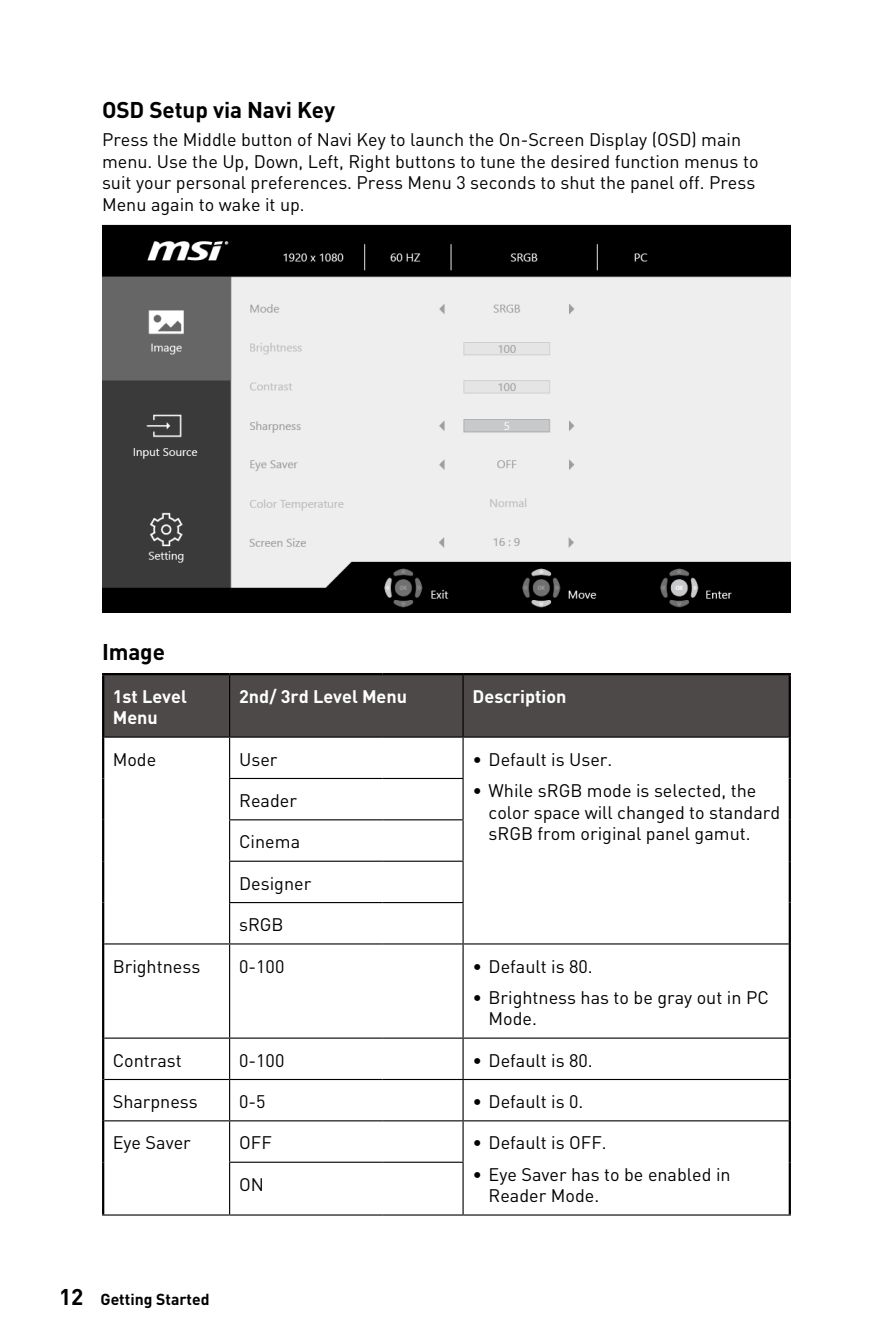
<style>
.page{position:relative;width:893px;height:1340px;background:#fff}
.page>*{position:absolute;margin:0;border:0;box-sizing:border-box;transform-origin:0 0}
.Title_3{font:700 22.5px "MSI Din Pro Noto CJK";letter-spacing:-.005em;color:#000}
.Text{font:18px/21.6px "MSI Din Pro Noto CJK";color:#000}
.Table_Head{font:700 18px/21.6px "MSI Din Pro Noto CJK";color:#fff}
.t1{font:700 15.75px "MSI Din Pro Noto CJK";color:#000}
.s1{font-weight:700}
.s2{font-size:22.5px}
</style>
<div class="page">
<img style="left:102px;top:224px;width:689px;height:388px">
<div style="left:104px;top:675px;width:685px;height:61px;background:#4c4948"></div>
<hr style="left:229px;top:737px;width:1px;height:41px;background:#000">
<hr style="left:462px;top:737px;width:2px;height:41px;background:#000">
<hr style="left:229px;top:778px;width:154px;height:1px;background:#000">
<hr style="left:229px;top:779px;width:1px;height:40px;background:#000">
<hr style="left:383px;top:778px;width:81px;height:1px;background:#000">
<hr style="left:462px;top:779px;width:2px;height:40px;background:#000">
<hr style="left:229px;top:819px;width:154px;height:1px;background:#000">
<hr style="left:229px;top:820px;width:1px;height:40px;background:#000">
<hr style="left:383px;top:819px;width:81px;height:1px;background:#000">
<hr style="left:462px;top:820px;width:2px;height:40px;background:#000">
<hr style="left:229px;top:860px;width:154px;height:1px;background:#000">
<hr style="left:229px;top:861px;width:1px;height:41px;background:#000">
<hr style="left:383px;top:860px;width:81px;height:1px;background:#000">
<hr style="left:462px;top:861px;width:2px;height:41px;background:#000">
<hr style="left:229px;top:902px;width:154px;height:1px;background:#000">
<hr style="left:229px;top:903px;width:1px;height:40px;background:#000">
<hr style="left:383px;top:902px;width:81px;height:1px;background:#000">
<hr style="left:462px;top:903px;width:2px;height:40px;background:#000">
<hr style="left:104px;top:943px;width:126px;height:1px;background:#000">
<hr style="left:230px;top:943px;width:153px;height:1px;background:#000">
<hr style="left:229px;top:944px;width:1px;height:93px;background:#000">
<hr style="left:383px;top:943px;width:80px;height:1px;background:#000">
<hr style="left:463px;top:943px;width:326px;height:1px;background:#000">
<hr style="left:462px;top:944px;width:2px;height:93px;background:#000">
<hr style="left:104px;top:1037px;width:126px;height:1px;background:#000">
<hr style="left:230px;top:1037px;width:153px;height:1px;background:#000">
<hr style="left:229px;top:1038px;width:1px;height:40px;background:#000">
<hr style="left:383px;top:1037px;width:80px;height:1px;background:#000">
<hr style="left:463px;top:1037px;width:326px;height:1px;background:#000">
<hr style="left:462px;top:1038px;width:2px;height:40px;background:#000">
<hr style="left:104px;top:1078px;width:126px;height:2px;background:#000">
<hr style="left:230px;top:1078px;width:153px;height:2px;background:#000">
<hr style="left:229px;top:1080px;width:1px;height:40px;background:#000">
<hr style="left:383px;top:1078px;width:80px;height:2px;background:#000">
<hr style="left:463px;top:1078px;width:326px;height:2px;background:#000">
<hr style="left:462px;top:1080px;width:2px;height:40px;background:#000">
<hr style="left:104px;top:1120px;width:126px;height:1px;background:#000">
<hr style="left:230px;top:1120px;width:153px;height:1px;background:#000">
<hr style="left:229px;top:1121px;width:1px;height:40px;background:#000">
<hr style="left:383px;top:1120px;width:80px;height:1px;background:#000">
<hr style="left:463px;top:1120px;width:326px;height:1px;background:#000">
<hr style="left:462px;top:1121px;width:2px;height:40px;background:#000">
<hr style="left:229px;top:1161px;width:154px;height:1px;background:#000">
<hr style="left:229px;top:1162px;width:1px;height:52px;background:#000">
<hr style="left:383px;top:1161px;width:81px;height:1px;background:#000">
<hr style="left:462px;top:1162px;width:2px;height:52px;background:#000">
<hr style="left:229px;top:675px;width:1px;height:61px;background:#000">
<hr style="left:462px;top:675px;width:2px;height:61px;background:#000">
<hr style="left:104px;top:736px;width:126px;height:1px;background:#000">
<hr style="left:230px;top:736px;width:153px;height:1px;background:#000">
<hr style="left:383px;top:736px;width:80px;height:1px;background:#000">
<hr style="left:463px;top:736px;width:326px;height:1px;background:#000">
<hr style="left:102px;top:1214px;width:128px;height:1px;background:#000">
<hr style="left:230px;top:1214px;width:153px;height:1px;background:#000">
<hr style="left:383px;top:1214px;width:80px;height:1px;background:#000">
<hr style="left:463px;top:1214px;width:328px;height:1px;background:#000">
<hr style="left:102px;top:737px;width:2px;height:41px;background:#000">
<hr style="left:102px;top:778px;width:2px;height:41px;background:#000">
<hr style="left:102px;top:819px;width:2px;height:42px;background:#000">
<hr style="left:102px;top:861px;width:2px;height:41px;background:#000">
<hr style="left:102px;top:902px;width:2px;height:42px;background:#000">
<hr style="left:789px;top:737px;width:2px;height:41px;background:#000">
<hr style="left:789px;top:778px;width:2px;height:41px;background:#000">
<hr style="left:789px;top:819px;width:2px;height:42px;background:#000">
<hr style="left:789px;top:861px;width:2px;height:41px;background:#000">
<hr style="left:789px;top:902px;width:2px;height:42px;background:#000">
<hr style="left:102px;top:944px;width:2px;height:94px;background:#000">
<hr style="left:789px;top:944px;width:2px;height:94px;background:#000">
<hr style="left:102px;top:1038px;width:2px;height:41px;background:#000">
<hr style="left:789px;top:1038px;width:2px;height:41px;background:#000">
<hr style="left:102px;top:1079px;width:2px;height:41px;background:#000">
<hr style="left:789px;top:1079px;width:2px;height:41px;background:#000">
<hr style="left:102px;top:1120px;width:2px;height:42px;background:#000">
<hr style="left:102px;top:1162px;width:2px;height:52px;background:#000">
<hr style="left:789px;top:1120px;width:2px;height:42px;background:#000">
<hr style="left:789px;top:1162px;width:2px;height:52px;background:#000">
<hr style="left:102px;top:673px;width:128px;height:2px;background:#000">
<hr style="left:102px;top:675px;width:2px;height:62px;background:#000">
<hr style="left:230px;top:673px;width:153px;height:2px;background:#000">
<hr style="left:383px;top:673px;width:80px;height:2px;background:#000">
<hr style="left:463px;top:673px;width:328px;height:2px;background:#000">
<hr style="left:789px;top:675px;width:2px;height:62px;background:#000">
<p class="Title_3" style="left:102px;top:97px;width:235px">OSD Setup via Navi Key</p>
<p class="Text" style="left:102px;top:129px;width:658px">Press the Middle button of Navi Key to launch the On-Screen Display (OSD) main menu. Use the Up, Down, Left, Right buttons to tune the desired function menus to suit your personal preferences. Press Menu 3 seconds to shut the panel off. Press Menu again to wake it up.</p>
<p class="Title_3" style="left:102px;top:639px;width:64px">Image</p>
<p class="Table_Head" style="left:113px;top:685px;width:76px">1st Level<br>Menu</p>
<p class="Table_Head" style="left:239px;top:685px;width:169px">2nd/ 3rd Level Menu</p>
<p class="Table_Head" style="left:473px;top:685px;width:95px">Description</p>
<p class="Text" style="left:113px;top:748px;width:45px">Mode</p>
<p class="Text" style="left:239px;top:748px;width:40px">User</p>
<p class="Text" style="left:473px;top:748px;width:141px"><span class="s1">∙</span> Default is User.</p>
<p class="Text" style="left:489px;top:780px;width:293px;text-indent:-16px"><span class="s1">∙</span> While sRGB mode is selected, the color space will changed to standard sRGB from original panel gamut.</p>
<p class="Text" style="left:239px;top:790px;width:59px">Reader</p>
<p class="Text" style="left:239px;top:831px;width:62px">Cinema</p>
<p class="Text" style="left:239px;top:872px;width:74px">Designer</p>
<p class="Text" style="left:239px;top:914px;width:46px">sRGB</p>
<p class="Text" style="left:113px;top:955px;width:89px">Brightness</p>
<p class="Text" style="left:239px;top:955px;width:47px">0-100</p>
<p class="Text" style="left:473px;top:955px;width:122px"><span class="s1">∙</span> Default is 80.</p>
<p class="Text" style="left:489px;top:986px;width:282px;text-indent:-16px"><span class="s1">∙</span> Brightness has to be gray out in PC<br>Mode.</p>
<p class="Text" style="left:113px;top:1049px;width:71px">Contrast</p>
<p class="Text" style="left:239px;top:1049px;width:47px">0-100</p>
<p class="Text" style="left:473px;top:1049px;width:122px"><span class="s1">∙</span> Default is 80.</p>
<p class="Text" style="left:113px;top:1091px;width:87px">Sharpness</p>
<p class="Text" style="left:239px;top:1091px;width:28px">0-5</p>
<p class="Text" style="left:473px;top:1091px;width:112px"><span class="s1">∙</span> Default is 0.</p>
<p class="Text" style="left:113px;top:1132px;width:80px">Eye Saver</p>
<p class="Text" style="left:239px;top:1132px;width:34px">OFF</p>
<p class="Text" style="left:473px;top:1132px;width:135px"><span class="s1">∙</span> Default is OFF.</p>
<p class="Text" style="left:489px;top:1163px;width:244px;text-indent:-16px"><span class="s1">∙</span> Eye Saver has to be enabled in<br>Reader Mode.</p>
<p class="Text" style="left:239px;top:1173px;width:26px">ON</p>
<p class="t1" style="left:59px;top:1289px;width:152px"><span class="s2">12</span> Getting Started</p>
</div>
